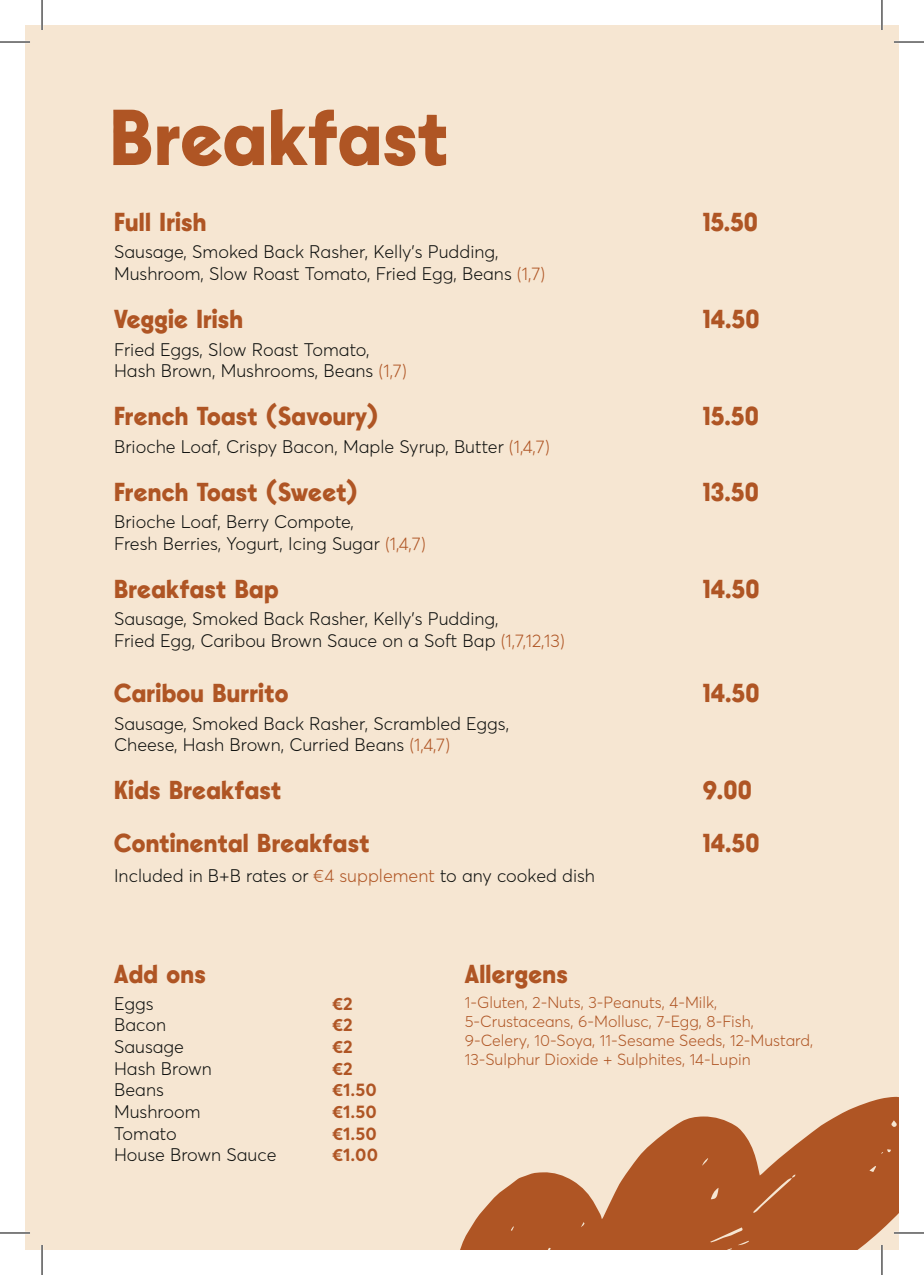
<style>
.page{position:relative;width:924px;height:1275px;background:#fff}
.page>*{position:absolute;margin:0;border:0;box-sizing:border-box;transform-origin:0 0}
.t1{font:79px "BN Scouts Hand";letter-spacing:.005em;color:#af5524}
.t2{font:26px "BN Scouts Hand";letter-spacing:.01em;color:#af5524}
.t3{font:300 18px/21.6px "Averta";color:#0d0f0d}
.t4{font:700 18px "Averta";letter-spacing:-.005em;color:#af5524}
.t5{font:300 16px/19.2px "Averta";color:#af5524}
.s1{color:#af5524}
</style>
<div class="page">
<div style="left:25px;top:25px;width:873px;height:1225px;background:#f6e6d2"></div>
<svg style="left:460px;top:1096px;width:438px;height:154px;fill:#af5524"></svg>
<hr style="left:0;top:41px;width:30px;height:2px;background:#fff">
<hr style="left:893px;top:41px;width:30px;height:2px;background:#fff">
<hr style="left:0;top:1231px;width:30px;height:3px;background:#fff">
<hr style="left:893px;top:1231px;width:30px;height:3px;background:#fff">
<hr style="left:41px;top:0;width:2px;height:30px;background:#fff">
<hr style="left:41px;top:1245px;width:2px;height:30px;background:#fff">
<hr style="left:880px;top:0;width:2px;height:30px;background:#fff">
<hr style="left:880px;top:1245px;width:2px;height:30px;background:#fff">
<hr style="left:0;top:42px;width:30px;height:1px;background:#000">
<hr style="left:893px;top:42px;width:30px;height:1px;background:#000">
<hr style="left:0;top:1232px;width:30px;height:1px;background:#000">
<hr style="left:893px;top:1232px;width:30px;height:1px;background:#000">
<hr style="left:42px;top:0;width:1px;height:30px;background:#000">
<hr style="left:42px;top:1245px;width:1px;height:30px;background:#000">
<hr style="left:881px;top:0;width:1px;height:30px;background:#000">
<hr style="left:881px;top:1245px;width:1px;height:30px;background:#000">
<p class="t1" style="left:110px;top:92px;width:340px">Breakfast</p>
<p class="t2" style="left:114px;top:207px;width:94px">Full Irish</p>
<p class="t2" style="left:702px;top:207px;width:57px">15.50</p>
<p class="t3" style="left:114px;top:241px;width:432px">Sausage, Smoked Back Rasher, Kelly’s Pudding,<br>Mushroom, Slow Roast Tomato, Fried Egg, Beans <span class="s1">(1,7)</span></p>
<p class="t2" style="left:114px;top:304px;width:130px">Veggie Irish</p>
<p class="t2" style="left:702px;top:304px;width:58px">14.50</p>
<p class="t3" style="left:114px;top:338px;width:294px">Fried Eggs, Slow Roast Tomato,<br>Hash Brown, Mushrooms, Beans <span class="s1">(1,7)</span></p>
<p class="t2" style="left:114px;top:401px;width:265px">French Toast (Savoury)</p>
<p class="t2" style="left:702px;top:401px;width:58px">15.50</p>
<p class="t3" style="left:114px;top:435px;width:437px">Brioche Loaf, Crispy Bacon, Maple Syrup, Butter <span class="s1">(1,4,7)</span></p>
<p class="t2" style="left:114px;top:477px;width:245px">French Toast (Sweet)</p>
<p class="t2" style="left:702px;top:477px;width:58px">13.50</p>
<p class="t3" style="left:114px;top:511px;width:313px">Brioche Loaf, Berry Compote,<br>Fresh Berries, Yogurt, Icing Sugar <span class="s1">(1,4,7)</span></p>
<p class="t2" style="left:114px;top:574px;width:166px">Breakfast Bap</p>
<p class="t2" style="left:702px;top:574px;width:58px">14.50</p>
<p class="t3" style="left:114px;top:608px;width:452px">Sausage, Smoked Back Rasher, Kelly’s Pudding,<br>Fried Egg, Caribou Brown Sauce on a Soft Bap <span class="s1">(1,7,12,13)</span></p>
<p class="t2" style="left:114px;top:678px;width:176px">Caribou Burrito</p>
<p class="t2" style="left:702px;top:678px;width:58px">14.50</p>
<p class="t3" style="left:114px;top:712px;width:396px">Sausage, Smoked Back Rasher, Scrambled Eggs,<br>Cheese, Hash Brown, Curried Beans <span class="s1">(1,4,7)</span></p>
<p class="t2" style="left:114px;top:775px;width:169px">Kids Breakfast</p>
<p class="t2" style="left:702px;top:775px;width:51px">9.00</p>
<p class="t2" style="left:114px;top:828px;width:257px">Continental Breakfast</p>
<p class="t2" style="left:702px;top:828px;width:58px">14.50</p>
<p class="t3" style="left:114px;top:865px;width:482px">Included in B+B rates or <span class="s1">€4 supplement</span> to any cooked dish</p>
<p class="t2" style="left:114px;top:958px;width:93px">Add ons</p>
<p class="t3" style="left:114px;top:992px;width:41px">Eggs</p>
<p class="t4" style="left:332px;top:992px;width:22px">€2</p>
<p class="t3" style="left:114px;top:1014px;width:54px">Bacon</p>
<p class="t4" style="left:332px;top:1013px;width:22px">€2</p>
<p class="t3" style="left:114px;top:1035px;width:71px">Sausage</p>
<p class="t4" style="left:332px;top:1035px;width:22px">€2</p>
<p class="t3" style="left:114px;top:1057px;width:99px">Hash Brown</p>
<p class="t4" style="left:332px;top:1056px;width:22px">€2</p>
<p class="t3" style="left:114px;top:1079px;width:51px">Beans</p>
<p class="t4" style="left:332px;top:1078px;width:46px">€1.50</p>
<p class="t3" style="left:114px;top:1100px;width:88px">Mushroom</p>
<p class="t4" style="left:332px;top:1100px;width:46px">€1.50</p>
<p class="t3" style="left:114px;top:1122px;width:64px">Tomato</p>
<p class="t4" style="left:332px;top:1121px;width:46px">€1.50</p>
<p class="t3" style="left:114px;top:1143px;width:164px">House Brown Sauce</p>
<p class="t4" style="left:332px;top:1143px;width:47px">€1.00</p>
<p class="t2" style="left:464px;top:959px;width:105px">Allergens</p>
<p class="t5" style="left:464px;top:992px;width:350px">1-Gluten, 2-Nuts, 3-Peanuts, 4-Milk, 5-Crustaceans, 6-Mollusc, 7-Egg, 8-Fish, 9-Celery, 10-Soya, 11-Sesame Seeds, 12-Mustard, 13-Sulphur Dioxide + Sulphites, 14-Lupin</p>
</div>
